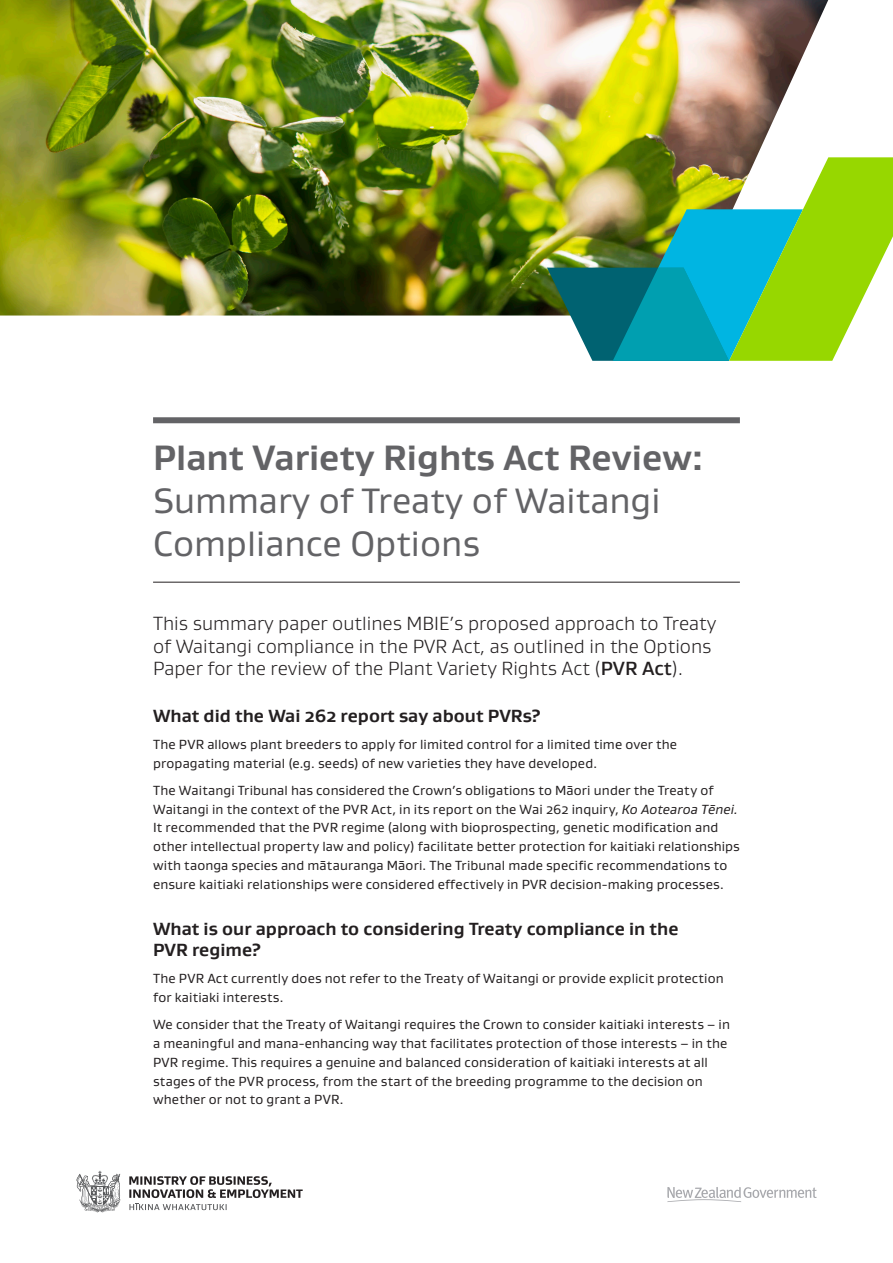
<style>
.page{position:relative;width:893px;height:1263px;background:#fff}
.page>*{position:absolute;margin:0;border:0;box-sizing:border-box;transform-origin:0 0}
.Section_Header_Gusta{font:36px/43.2px "Gustan";color:#636366}
.Heading_1_Gustan{font:300 19.5px/22.5px "Gustan";color:#231f20}
.Heading_1_Gustan-2{font:700 18px/21px "Gustan";color:#231f20}
.Body_text_Gustan{font:13.5px/18.8px "Gustan";letter-spacing:.01em;color:#231f20}
.s1{font-weight:700}
.s2{font-weight:500}
.s3{font-style:italic}
</style>
<div class="page">
<div style="left:153px;top:417px;width:587px;height:6px;background:#636366"></div>
<hr style="left:153px;top:582px;width:587px;height:1px;background:#231f20">
<img style="left:0;top:0;width:828px;height:315px">
<img style="left:547px;top:157px;width:346px;height:204px">
<svg style="left:77px;top:1171px;width:44px;height:42px"></svg>
<svg style="left:129px;top:1176px;width:174px;height:34px"></svg>
<svg style="left:667px;top:1187px;width:150px;height:15px"></svg>
<p class="Section_Header_Gusta" style="left:153px;top:435px;width:551px"><span class="s1">Plant Variety Rights Act Review:<br></span>Summary of Treaty of Waitangi<br>Compliance Options</p>
<p class="Heading_1_Gustan" style="left:153px;top:612px;width:565px">This summary paper outlines MBIE’s proposed approach to Treaty of Waitangi compliance in the PVR Act, as outlined in the Options<br>Paper for the review of the Plant Variety Rights Act (<span class="s2">PVR Act</span>).</p>
<p class="Heading_1_Gustan-2" style="left:153px;top:704px;width:389px">What did the Wai 262 report say about PVRs?</p>
<p class="Body_text_Gustan" style="left:153px;top:734px;width:526px">The PVR allows plant breeders to apply for limited control for a limited time over the propagating material (e.g. seeds) of new varieties they have developed.</p>
<p class="Body_text_Gustan" style="left:153px;top:780px;width:588px">The Waitangi Tribunal has considered the Crown’s obligations to Māori under the Treaty of Waitangi in the context of the PVR Act, in its report on the Wai 262 inquiry, <span class="s3">Ko Aotearoa Tēnei.<br></span>It recommended that the PVR regime (along with bioprospecting, genetic modification and other intellectual property law and policy) facilitate better protection for kaitiaki relationships with taonga species and mātauranga Māori. The Tribunal made specific recommendations to ensure kaitiaki relationships were considered effectively in PVR decision-making processes.</p>
<p class="Heading_1_Gustan-2" style="left:153px;top:918px;width:527px">What is our approach to considering Treaty compliance in the<br>PVR regime?</p>
<p class="Body_text_Gustan" style="left:153px;top:969px;width:572px">The PVR Act currently does not refer to the Treaty of Waitangi or provide explicit protection for kaitiaki interests.</p>
<p class="Body_text_Gustan" style="left:153px;top:1015px;width:578px">We consider that the Treaty of Waitangi requires the Crown to consider kaitiaki interests – in a meaningful and mana-enhancing way that facilitates protection of those interests – in the PVR regime. This requires a genuine and balanced consideration of kaitiaki interests at all stages of the PVR process, from the start of the breeding programme to the decision on whether or not to grant a PVR.</p>
</div>
